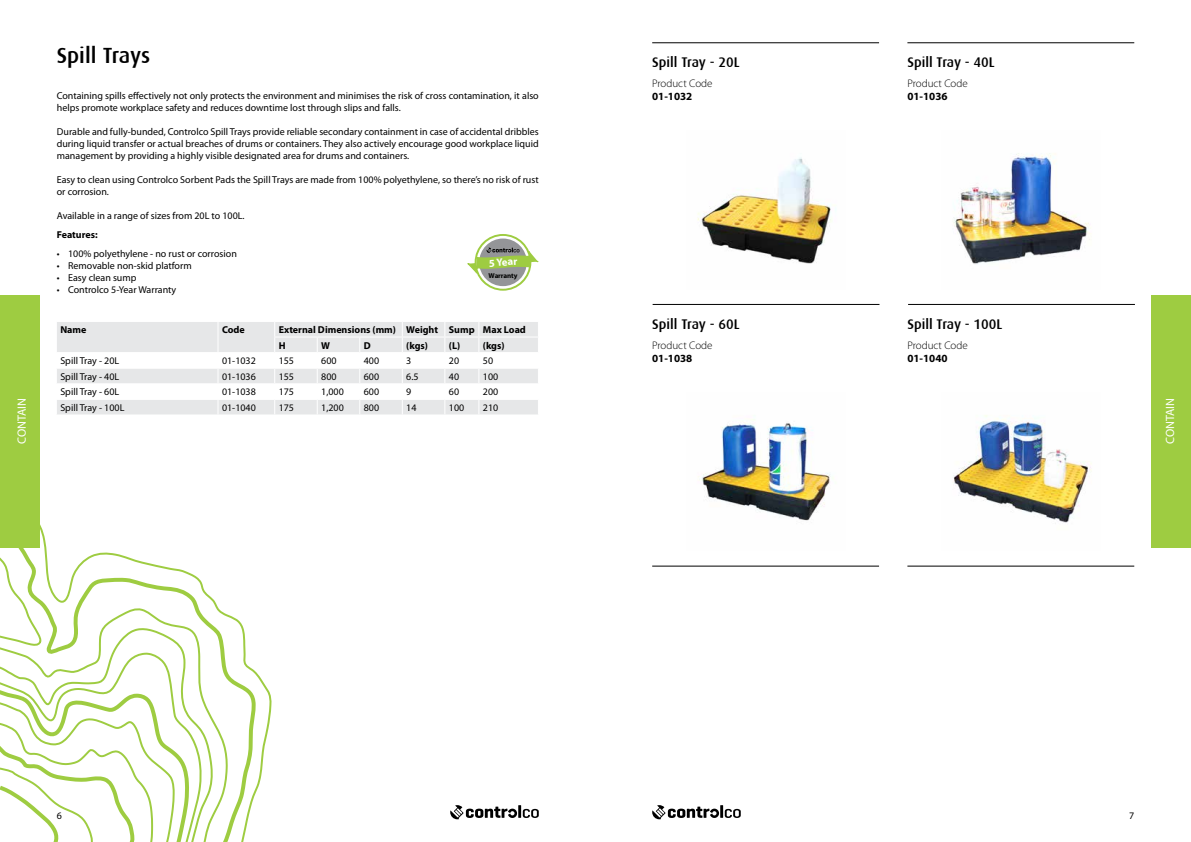
<style>
.page{position:relative;width:1191px;height:842px;background:#fff}
.page>*{position:absolute;margin:0;border:0;box-sizing:border-box;transform-origin:0 0}
.t1{font:500 22px "Dax";color:#000}
.t2{font:500 14px "Dax";color:#000}
.t3{font:12px "Myriad Pro";color:#fff}
.t4{font:300 11px "Myriad Pro";color:#000}
.t5{font:700 11px "Myriad Pro";color:#000}
.t6{font:10px/12px "Myriad Pro";color:#000}
.t7{font:700 10px/15.6px "Myriad Pro";color:#000}
.t8{font:700 7.1px "Myriad Pro";color:#000}
</style>
<div class="page">
<hr style="left:652px;top:304px;width:227px;height:1px;background:#000">
<hr style="left:908px;top:304px;width:227px;height:1px;background:#000">
<hr style="left:652px;top:43px;width:227px;height:1px;background:#000">
<hr style="left:907px;top:43px;width:227px;height:1px;background:#000">
<hr style="left:652px;top:566px;width:227px;height:1px;background:#000">
<hr style="left:907px;top:566px;width:227px;height:1px;background:#000">
<div style="left:1151px;top:295px;width:40px;height:252px;background:#9ecc41"></div>
<div style="left:0;top:295px;width:40px;height:252px;background:#9ecc41"></div>
<svg style="left:40px;top:524px;width:232px;height:318px"></svg>
<svg style="left:0;top:540px;width:203px;height:302px"></svg>
<svg style="left:652px;top:805px;width:88px;height:14px"></svg>
<svg style="left:450px;top:805px;width:89px;height:14px"></svg>
<svg style="left:57px;top:322px;width:481px;height:92px;fill:#e6e7e8"></svg>
<hr style="left:274px;top:336px;width:43px;height:1px;background:#fff">
<hr style="left:317px;top:336px;width:43px;height:1px;background:#fff">
<hr style="left:360px;top:336px;width:42px;height:1px;background:#fff">
<hr style="left:402px;top:336px;width:43px;height:1px;background:#fff">
<hr style="left:445px;top:336px;width:34px;height:1px;background:#fff">
<hr style="left:479px;top:336px;width:60px;height:1px;background:#fff">
<hr style="left:56px;top:352px;width:162px;height:1px;background:#fff">
<hr style="left:218px;top:352px;width:57px;height:1px;background:#fff">
<hr style="left:275px;top:352px;width:42px;height:1px;background:#fff">
<hr style="left:317px;top:352px;width:43px;height:1px;background:#fff">
<hr style="left:360px;top:352px;width:42px;height:1px;background:#fff">
<hr style="left:402px;top:352px;width:43px;height:1px;background:#fff">
<hr style="left:445px;top:352px;width:34px;height:1px;background:#fff">
<hr style="left:479px;top:352px;width:60px;height:1px;background:#fff">
<hr style="left:56px;top:368px;width:162px;height:1px;background:#fff">
<hr style="left:218px;top:368px;width:57px;height:1px;background:#fff">
<hr style="left:275px;top:368px;width:42px;height:1px;background:#fff">
<hr style="left:317px;top:368px;width:43px;height:1px;background:#fff">
<hr style="left:360px;top:368px;width:42px;height:1px;background:#fff">
<hr style="left:402px;top:368px;width:43px;height:1px;background:#fff">
<hr style="left:445px;top:368px;width:34px;height:1px;background:#fff">
<hr style="left:479px;top:368px;width:60px;height:1px;background:#fff">
<hr style="left:56px;top:383px;width:162px;height:1px;background:#fff">
<hr style="left:218px;top:383px;width:57px;height:1px;background:#fff">
<hr style="left:275px;top:383px;width:42px;height:1px;background:#fff">
<hr style="left:317px;top:383px;width:43px;height:1px;background:#fff">
<hr style="left:360px;top:383px;width:42px;height:1px;background:#fff">
<hr style="left:402px;top:383px;width:43px;height:1px;background:#fff">
<hr style="left:445px;top:383px;width:34px;height:1px;background:#fff">
<hr style="left:479px;top:383px;width:60px;height:1px;background:#fff">
<hr style="left:56px;top:399px;width:162px;height:1px;background:#fff">
<hr style="left:218px;top:399px;width:57px;height:1px;background:#fff">
<svg style="left:217px;top:322px;width:1px;height:92px"></svg>
<hr style="left:275px;top:399px;width:42px;height:1px;background:#fff">
<svg style="left:274px;top:322px;width:1px;height:92px"></svg>
<hr style="left:317px;top:399px;width:43px;height:1px;background:#fff">
<svg style="left:317px;top:337px;width:1px;height:77px"></svg>
<hr style="left:360px;top:399px;width:42px;height:1px;background:#fff">
<svg style="left:359px;top:337px;width:1px;height:77px"></svg>
<hr style="left:402px;top:399px;width:43px;height:1px;background:#fff">
<svg style="left:402px;top:322px;width:1px;height:92px"></svg>
<hr style="left:445px;top:399px;width:34px;height:1px;background:#fff">
<svg style="left:444px;top:322px;width:1px;height:92px"></svg>
<hr style="left:479px;top:399px;width:60px;height:1px;background:#fff">
<svg style="left:478px;top:322px;width:1px;height:92px"></svg>
<img style="left:697px;top:157px;width:139px;height:107px">
<img style="left:953px;top:153px;width:138px;height:111px">
<img style="left:698px;top:419px;width:133px;height:102px">
<img style="left:953px;top:415px;width:139px;height:108px">
<svg style="left:467px;top:234px;width:72px;height:57px"></svg>
<h1 class="t1" style="left:57px;top:43px;width:95px">Spill Trays</h1>
<h2 class="t2" style="left:652px;top:55px;width:89px">Spill Tray - 20L</h2>
<p class="t6" style="left:57px;top:89px;width:483px">Containing spills effectively not only protects the environment and minimises the risk of cross contamination, it also helps promote workplace safety and reduces downtime lost through slips and falls.</p>
<p class="t6" style="left:57px;top:125px;width:483px;text-align:justify">Durable and fully-bunded, Controlco Spill Trays provide reliable secondary containment in case of accidental dribbles during liquid transfer or actual breaches of drums or containers. They also actively encourage good workplace liquid management by providing a highly visible designated area for drums and containers.</p>
<p class="t6" style="left:57px;top:173px;width:483px">Easy to clean using Controlco Sorbent Pads the Spill Trays are made from 100% polyethylene, so there’s no risk of rust or corrosion.</p>
<p class="t6" style="left:57px;top:209px;width:189px">Available in a range of sizes from 20L to 100L.</p>
<p class="t7" style="left:57px;top:226px;width:42px">Features:</p>
<p class="t6" style="left:57px;top:247px;width:182px">• 100% polyethylene - no rust or corrosion</p>
<p class="t6" style="left:57px;top:259px;width:136px">• Removable non-skid platform</p>
<p class="t6" style="left:57px;top:271px;width:81px">• Easy clean sump</p>
<p class="t6" style="left:57px;top:283px;width:121px">• Controlco 5-Year Warranty</p>
<p class="t8" style="left:488px;top:270px;width:31px">Warranty</p>
<p class="t4" style="left:652px;top:77px;width:62px">Product Code</p>
<p class="t5" style="left:652px;top:89px;width:42px">01-1032</p>
<h2 class="t2" style="left:907px;top:55px;width:89px">Spill Tray - 40L</h2>
<p class="t4" style="left:907px;top:77px;width:62px">Product Code</p>
<p class="t5" style="left:907px;top:89px;width:42px">01-1036</p>
<h2 class="t2" style="left:652px;top:316px;width:89px">Spill Tray - 60L</h2>
<h2 class="t2" style="left:907px;top:316px;width:97px">Spill Tray - 100L</h2>
<p class="t7" style="left:60px;top:321px;width:28px">Name</p>
<p class="t7" style="left:222px;top:321px;width:24px">Code</p>
<p class="t7" style="left:279px;top:321px;width:249px">External Dimensions (mm) Weight Sump Max Load<br>H</p>
<p class="t4" style="left:652px;top:339px;width:62px">Product Code</p>
<p class="t5" style="left:652px;top:351px;width:42px">01-1038</p>
<p class="t4" style="left:907px;top:339px;width:62px">Product Code</p>
<p class="t5" style="left:907px;top:351px;width:42px">01-1040</p>
<p class="t7" style="left:321px;top:337px;width:10px">W</p>
<p class="t7" style="left:364px;top:337px;width:8px">D</p>
<p class="t7" style="left:406px;top:337px;width:23px">(kgs)</p>
<p class="t7" style="left:449px;top:337px;width:57px">(L) (kgs)</p>
<p class="t6" style="left:60px;top:355px;width:60px">Spill Tray - 20L</p>
<p class="t6" style="left:222px;top:355px;width:35px">01-1032</p>
<p class="t6" style="left:279px;top:355px;width:17px">155</p>
<p class="t6" style="left:321px;top:355px;width:17px">600</p>
<p class="t6" style="left:364px;top:355px;width:17px">400</p>
<p class="t6" style="left:406px;top:355px;width:7px">3</p>
<p class="t6" style="left:449px;top:355px;width:12px">20</p>
<p class="t6" style="left:483px;top:355px;width:12px">50</p>
<p class="t6" style="left:60px;top:370px;width:60px">Spill Tray - 40L</p>
<p class="t6" style="left:222px;top:370px;width:35px">01-1036</p>
<p class="t6" style="left:279px;top:370px;width:17px">155</p>
<p class="t6" style="left:321px;top:370px;width:17px">800</p>
<p class="t6" style="left:364px;top:370px;width:17px">600</p>
<p class="t6" style="left:406px;top:370px;width:14px">6.5</p>
<p class="t6" style="left:449px;top:370px;width:12px">40</p>
<p class="t6" style="left:483px;top:370px;width:17px">100</p>
<p class="t6" style="left:60px;top:386px;width:60px">Spill Tray - 60L</p>
<p class="t6" style="left:222px;top:386px;width:35px">01-1038</p>
<p class="t6" style="left:279px;top:386px;width:17px">175</p>
<p class="t6" style="left:321px;top:386px;width:24px">1,000</p>
<p class="t6" style="left:364px;top:386px;width:17px">600</p>
<p class="t6" style="left:406px;top:386px;width:7px">9</p>
<p class="t6" style="left:449px;top:386px;width:12px">60</p>
<p class="t6" style="left:483px;top:386px;width:17px">200</p>
<p class="t6" style="left:60px;top:401px;width:65px">Spill Tray - 100L</p>
<p class="t6" style="left:222px;top:401px;width:35px">01-1040</p>
<p class="t6" style="left:279px;top:401px;width:17px">175</p>
<p class="t6" style="left:321px;top:401px;width:24px">1,200</p>
<p class="t6" style="left:364px;top:401px;width:17px">800</p>
<p class="t6" style="left:406px;top:401px;width:12px">14</p>
<p class="t6" style="left:449px;top:401px;width:17px">100</p>
<p class="t6" style="left:483px;top:401px;width:17px">210</p>
<p class="t3" style="left:14px;top:444px;width:48px;rotate:-90deg">CONTAIN</p>
<p class="t3" style="left:1162px;top:444px;width:48px;rotate:-90deg">CONTAIN</p>
<p class="t6" style="left:57px;top:810px;width:7px">6</p>
<p class="t6" style="left:1129px;top:810px;width:7px">7</p>
</div>
